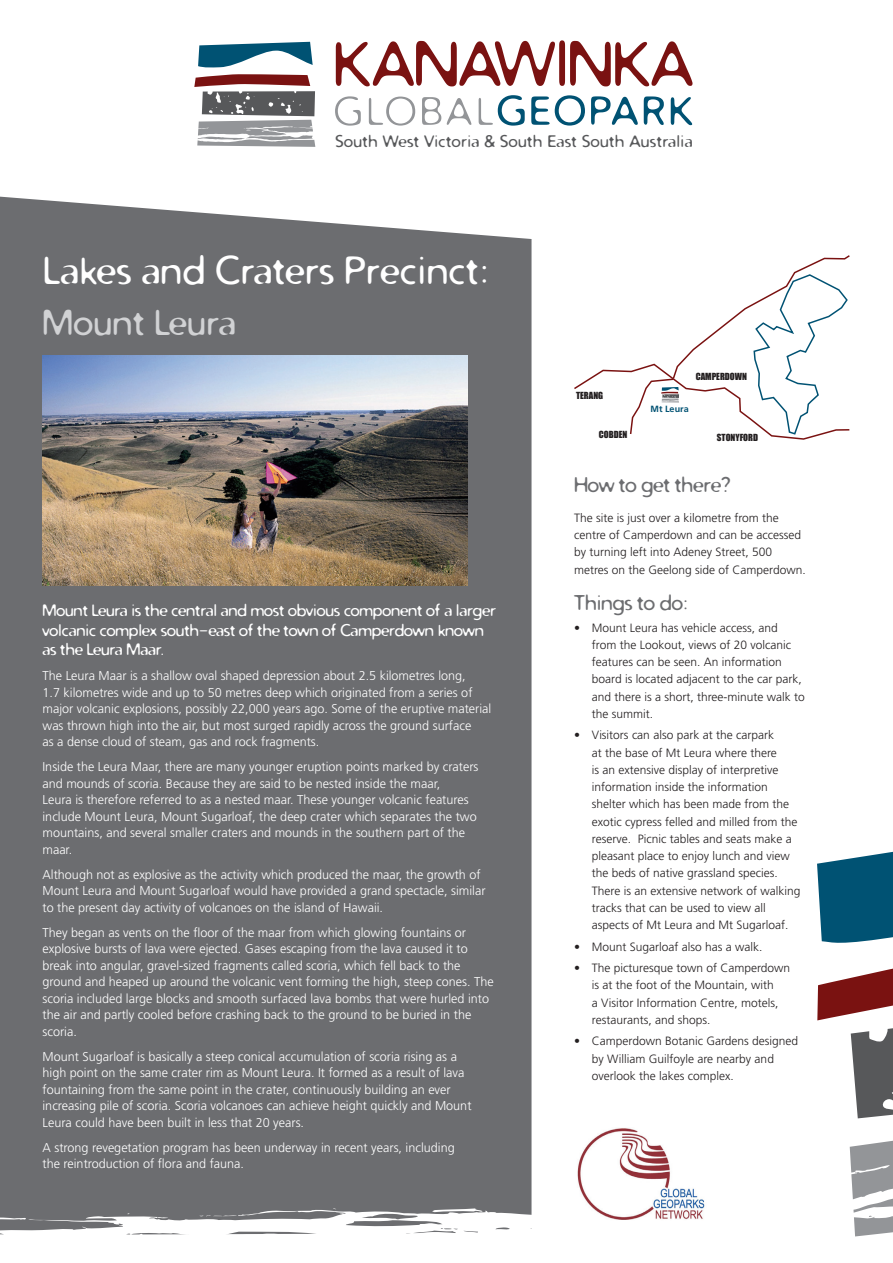
<style>
.page{position:relative;width:893px;height:1263px;background:#fff}
.page>*{position:absolute;margin:0;border:0;box-sizing:border-box;transform-origin:0 0}
.t1{font:39px "Distro";letter-spacing:.02em;color:#fff}
.t2{font:36px "Distro";letter-spacing:.02em;color:#d1d2d4}
.t3{font:21px "Distro";color:#6c6d70}
.t4{font:16.5px/19.5px "Distro";color:#fff}
.t5{font:16.5px "Distro";letter-spacing:.03em;color:#57585a}
.t6{font:300 12.75px/16.5px "Frutiger";color:#fff}
.t7{font:300 12px/17.2px "Frutiger";color:#231f20}
.t8{font:9px "Impact";color:#231f20}
.t9{font:700 9px "Frutiger";color:#005273}
</style>
<div class="page">
<div style="left:0;top:196px;width:531px;height:1012px;background:#6c6d70"></div>
<svg style="left:0;top:1208px;width:532px;height:27px"></svg>
<svg style="left:198px;top:42px;width:115px;height:26px"></svg>
<svg style="left:194px;top:74px;width:121px;height:73px"></svg>
<svg style="left:336px;top:40px;width:356px;height:46px"></svg>
<svg style="left:335px;top:96px;width:26px;height:30px"></svg>
<svg style="left:369px;top:97px;width:46px;height:29px"></svg>
<svg style="left:422px;top:97px;width:19px;height:28px"></svg>
<svg style="left:447px;top:98px;width:24px;height:27px"></svg>
<svg style="left:479px;top:95px;width:46px;height:31px"></svg>
<svg style="left:531px;top:95px;width:54px;height:31px"></svg>
<svg style="left:591px;top:96px;width:47px;height:29px"></svg>
<svg style="left:644px;top:96px;width:20px;height:29px"></svg>
<svg style="left:671px;top:97px;width:21px;height:28px"></svg>
<svg style="left:817px;top:851px;width:76px;height:385px"></svg>
<img style="left:577px;top:1128px;width:128px;height:92px">
<img style="left:43px;top:355px;width:425px;height:231px">
<svg style="left:574px;top:255px;width:276px;height:185px"></svg>
<p class="t5" style="left:336px;top:131px;width:358px">South West Victoria &amp; South East South Australia</p>
<h1 class="t1" style="left:43px;top:246px;width:448px">Lakes and Craters Precinct:</h1>
<h2 class="t2" style="left:43px;top:300px;width:194px">Mount Leura</h2>
<p class="t4" style="left:43px;top:600px;width:455px">Mount Leura is the central and most obvious component of a larger volcanic complex south-east of the town of Camperdown known as the Leura Maar.</p>
<p class="t6" style="left:43px;top:667px;width:450px">The Leura Maar is a shallow oval shaped depression about 2.5 kilometres long,<br>1.7 kilometres wide and up to 50 metres deep which originated from a series of major volcanic explosions, possibly 22,000 years ago. Some of the eruptive material was thrown high into the air, but most surged rapidly across the ground surface<br>as a dense cloud of steam, gas and rock fragments.</p>
<p class="t6" style="left:43px;top:758px;width:438px">Inside the Leura Maar, there are many younger eruption points marked by craters and mounds of scoria. Because they are said to be nested inside the maar,<br>Leura is therefore referred to as a nested maar. These younger volcanic features include Mount Leura, Mount Sugarloaf, the deep crater which separates the two mountains, and several smaller craters and mounds in the southern part of the maar.</p>
<p class="t6" style="left:43px;top:866px;width:445px">Although not as explosive as the activity which produced the maar, the growth of<br>Mount Leura and Mount Sugarloaf would have provided a grand spectacle, similar to the present day activity of volcanoes on the island of Hawaii.</p>
<p class="t6" style="left:43px;top:924px;width:453px">They began as vents on the floor of the maar from which glowing fountains or explosive bursts of lava were ejected. Gases escaping from the lava caused it to break into angular, gravel-sized fragments called scoria, which fell back to the ground and heaped up around the volcanic vent forming the high, steep cones. The scoria included large blocks and smooth surfaced lava bombs that were hurled into the air and partly cooled before crashing back to the ground to be buried in the scoria.</p>
<p class="t6" style="left:43px;top:1048px;width:430px">Mount Sugarloaf is basically a steep conical accumulation of scoria rising as a high point on the same crater rim as Mount Leura. It formed as a result of lava fountaining from the same point in the crater, continuously building an ever increasing pile of scoria. Scoria volcanoes can achieve height quickly and Mount Leura could have been built in less that 20 years.</p>
<p class="t6" style="left:43px;top:1139px;width:414px">A strong revegetation program has been underway in recent years, including the reintroduction of flora and fauna.</p>
<p class="t8" style="left:696px;top:369px;width:53px">CAMPERDOWN</p>
<p class="t8" style="left:576px;top:389px;width:29px">TERANG</p>
<p class="t8" style="left:599px;top:427px;width:30px">COBDEN</p>
<h3 class="t3" style="left:574px;top:471px;width:159px">How to get there?</h3>
<p class="t7" style="left:574px;top:509px;width:233px">The site is just over a kilometre from the centre of Camperdown and can be accessed by turning left into Adeney Street, 500 metres on the Geelong side of Camperdown.</p>
<h3 class="t3" style="left:574px;top:589px;width:116px">Things to do:</h3>
<p class="t7" style="left:592px;top:619px;width:214px;text-indent:-18px">• Mount Leura has vehicle access, and from the Lookout, views of 20 volcanic features can be seen. An information board is located adjacent to the car park, and there is a short, three-minute walk to the summit.</p>
<p class="t7" style="left:592px;top:727px;width:210px;text-indent:-18px">• Visitors can also park at the carpark<br>at the base of Mt Leura where there<br>is an extensive display of interpretive information inside the information shelter which has been made from the exotic cypress felled and milled from the reserve. Picnic tables and seats make a pleasant place to enjoy lunch and view the beds of native grassland species.<br>There is an extensive network of walking tracks that can be used to view all aspects of Mt Leura and Mt Sugarloaf.</p>
<p class="t7" style="left:574px;top:938px;width:190px">• Mount Sugarloaf also has a walk.</p>
<p class="t7" style="left:592px;top:959px;width:200px;text-indent:-18px">• The picturesque town of Camperdown is at the foot of the Mountain, with<br>a Visitor Information Centre, motels, restaurants, and shops.</p>
<p class="t7" style="left:592px;top:1032px;width:208px;text-indent:-18px">• Camperdown Botanic Gardens designed by William Guilfoyle are nearby and overlook the lakes complex.</p>
<p class="t9" style="left:651px;top:404px;width:40px">Mt Leura</p>
<p class="t8" style="left:717px;top:430px;width:43px">STONYFORD</p>
</div>
